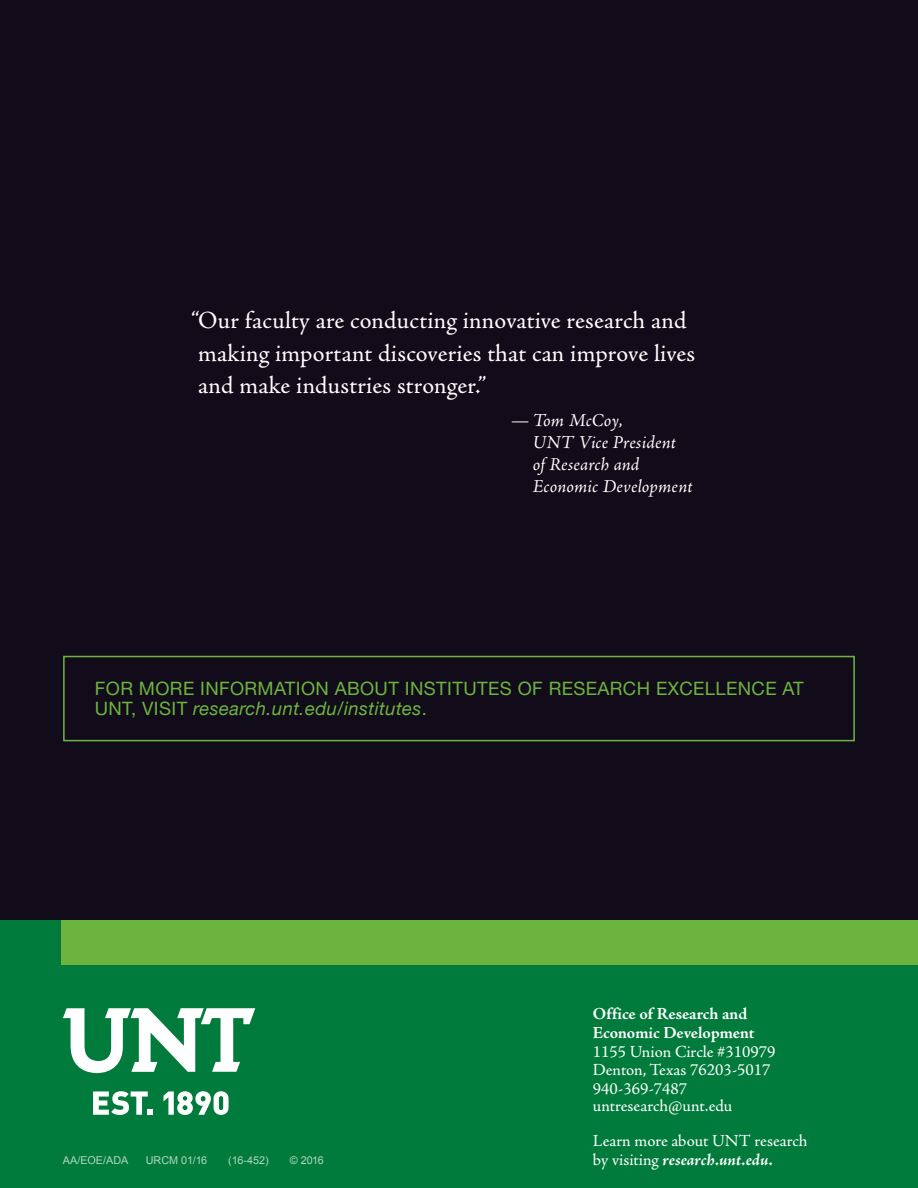
<style>
.page{position:relative;width:918px;height:1188px;background:#120b19}
.page>*{position:absolute;margin:0;border:0;box-sizing:border-box;transform-origin:0 0}
.t1{font:24.75px/32.4px "Adobe Jenson Pro";letter-spacing:.005em;color:#fff}
.t2{font:18.6px/20.1px "Helvetica Neue";letter-spacing:.02em;color:#6cb43f}
.t3{font:italic 18.6px/22.2px "Adobe Jenson Pro";letter-spacing:.005em;color:#fff}
.t4{font:16.95px/18.6px "Adobe Jenson Pro";color:#fff}
.t5{font:700 16.95px/18.6px "Adobe Jenson Pro";letter-spacing:-.005em;color:#fff}
.t6{font:italic 700 16.95px "Adobe Jenson Pro";letter-spacing:-.005em;color:#fff}
.t7{font:10.8px "Arial";color:#fff}
.s1{font-style:italic}
.s2{font-weight:400;font-style:normal}
</style>
<div class="page">
<div style="left:0;top:920px;width:918px;height:268px;background:#007b3b"></div>
<div style="left:62px;top:920px;width:856px;height:45px;background:#6cb43f"></div>
<svg style="left:63px;top:1008px;width:193px;height:65px"></svg>
<svg style="left:93px;top:1091px;width:60px;height:24px"></svg>
<svg style="left:163px;top:1091px;width:66px;height:24px"></svg>
<div style="left:63px;top:656px;width:792px;height:85px;border:2px solid #6cb43f"></div>
<p class="t1" style="left:191px;top:305px;width:505px">“Our faculty are conducting innovative research and making important discoveries that can improve lives and make industries stronger.”</p>
<p class="t3" style="left:533px;top:410px;width:161px;text-indent:-22px">— Tom McCoy,<br>UNT Vice President of Research and<br>Economic Development</p>
<p class="t2" style="left:95px;top:678px;width:711px">FOR MORE INFORMATION ABOUT INSTITUTES OF RESEARCH EXCELLENCE AT<br>UNT, VISIT <span class="s1">research.unt.edu/institutes</span>.</p>
<p class="t5" style="left:593px;top:1005px;width:163px">Office of Research and<br>Economic Development</p>
<p class="t4" style="left:593px;top:1042px;width:184px">1155 Union Circle #310979<br>Denton, Texas 76203-5017<br>940-369-7487</p>
<p class="t4" style="left:593px;top:1088px;width:216px;line-height:35.5px">untresearch@unt.edu<br>Learn more about UNT research</p>
<p class="t7" style="left:63px;top:1153px;width:67px">AA/EOE/ADA</p>
<p class="t7" style="left:146px;top:1153px;width:63px">URCM 01/16</p>
<p class="t7" style="left:228px;top:1153px;width:42px">(16-452)</p>
<p class="t7" style="left:290px;top:1153px;width:36px">© 2016</p>
<p class="t6" style="left:593px;top:1150px;width:182px"><span class="s2">by visiting</span> research.unt.edu.</p>
</div>
